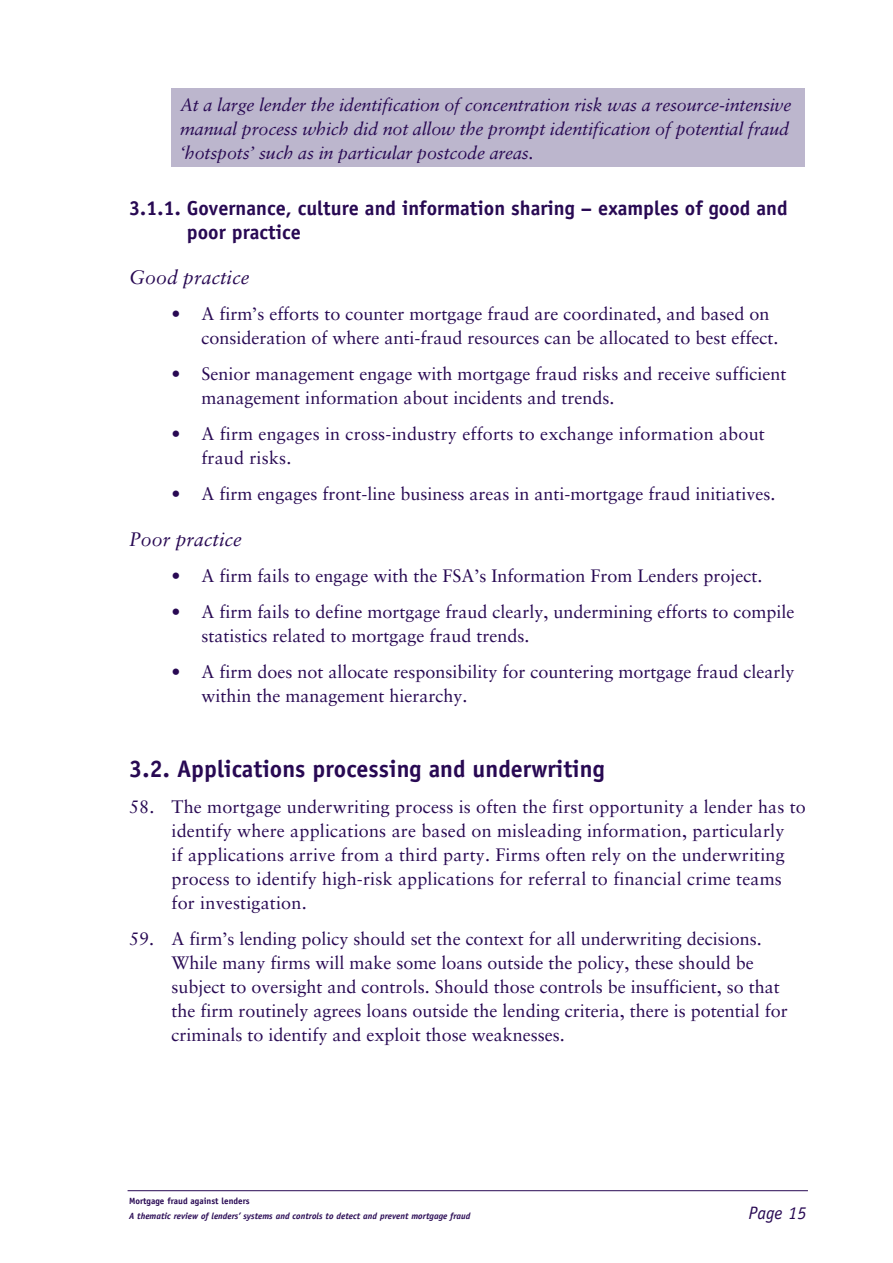
<style>
.page{position:relative;width:893px;height:1263px;background:#fff}
.page>*{position:absolute;margin:0;border:0;box-sizing:border-box;transform-origin:0 0}
.t1{font:700 24px "Officina Sans Std";color:#280953}
.t2{font:700 20.25px/24px "Officina Sans Std";color:#280953}
.t3{font:italic 19.5px "Sabon LT Std";color:#280953}
.t4{font:18px/24px "Sabon LT Std";color:#280953}
.t5{font:italic 18px/24px "Sabon LT Std";letter-spacing:-.01em;color:#280953}
.t6{font:italic 18px "Officina Sans Std";color:#280953}
.t7{font:italic 700 9px "Officina Sans Std";color:#280953}
.t8{font:700 9px "Officina Sans Std";color:#280953}
</style>
<div class="page">
<hr style="left:128px;top:1190px;width:680px;height:1px;background:#280953">
<div style="left:172px;top:89px;width:633px;height:78px;background:#bcb6cd"></div>
<p class="t5" style="left:180px;top:93px;width:613px">At a large lender the identification of concentration risk was a resource-intensive manual process which did not allow the prompt identification of potential fraud ‘hotspots’ such as in particular postcode areas.</p>
<p class="t2" style="left:187px;top:196px;width:602px;text-indent:-58px">3.1.1. Governance, culture and information sharing – examples of good and poor practice</p>
<p class="t3" style="left:129px;top:266px;width:122px">Good practice</p>
<p class="t4" style="left:201px;top:302px;width:579px;text-indent:-30px">• A firm’s efforts to counter mortgage fraud are coordinated, and based on consideration of where anti-fraud resources can be allocated to best effect.</p>
<p class="t4" style="left:201px;top:362px;width:586px;text-indent:-30px">• Senior management engage with mortgage fraud risks and receive sufficient management information about incidents and trends.</p>
<p class="t4" style="left:201px;top:422px;width:565px;text-indent:-30px">• A firm engages in cross-industry efforts to exchange information about fraud risks.</p>
<p class="t4" style="left:172px;top:482px;width:605px">• A firm engages front-line business areas in anti-mortgage fraud initiatives.</p>
<p class="t3" style="left:129px;top:528px;width:114px">Poor practice</p>
<p class="t4" style="left:172px;top:563px;width:592px">• A firm fails to engage with the FSA’s Information From Lenders project.</p>
<p class="t4" style="left:201px;top:599px;width:594px;text-indent:-30px">• A firm fails to define mortgage fraud clearly, undermining efforts to compile statistics related to mortgage fraud trends.</p>
<p class="t4" style="left:201px;top:659px;width:595px;text-indent:-30px">• A firm does not allocate responsibility for countering mortgage fraud clearly within the management hierarchy.</p>
<h1 class="t1" style="left:129px;top:753px;width:477px">3.2. Applications processing and underwriting</h1>
<p class="t4" style="left:172px;top:794px;width:636px;text-indent:-43px">58. The mortgage underwriting process is often the first opportunity a lender has to identify where applications are based on misleading information, particularly<br>if applications arrive from a third party. Firms often rely on the underwriting process to identify high-risk applications for referral to financial crime teams for investigation.</p>
<p class="t4" style="left:172px;top:926px;width:618px;text-indent:-43px">59. A firm’s lending policy should set the context for all underwriting decisions.<br>While many firms will make some loans outside the policy, these should be subject to oversight and controls. Should those controls be insufficient, so that the firm routinely agrees loans outside the lending criteria, there is potential for criminals to identify and exploit those weaknesses.</p>
<p class="t8" style="left:129px;top:1195px;width:122px">Mortgage fraud against lenders</p>
<p class="t7" style="left:129px;top:1210px;width:343px">A thematic review of lenders’ systems and controls to detect and prevent mortgage fraud</p>
<p class="t6" style="left:749px;top:1202px;width:59px">Page 15</p>
</div>
